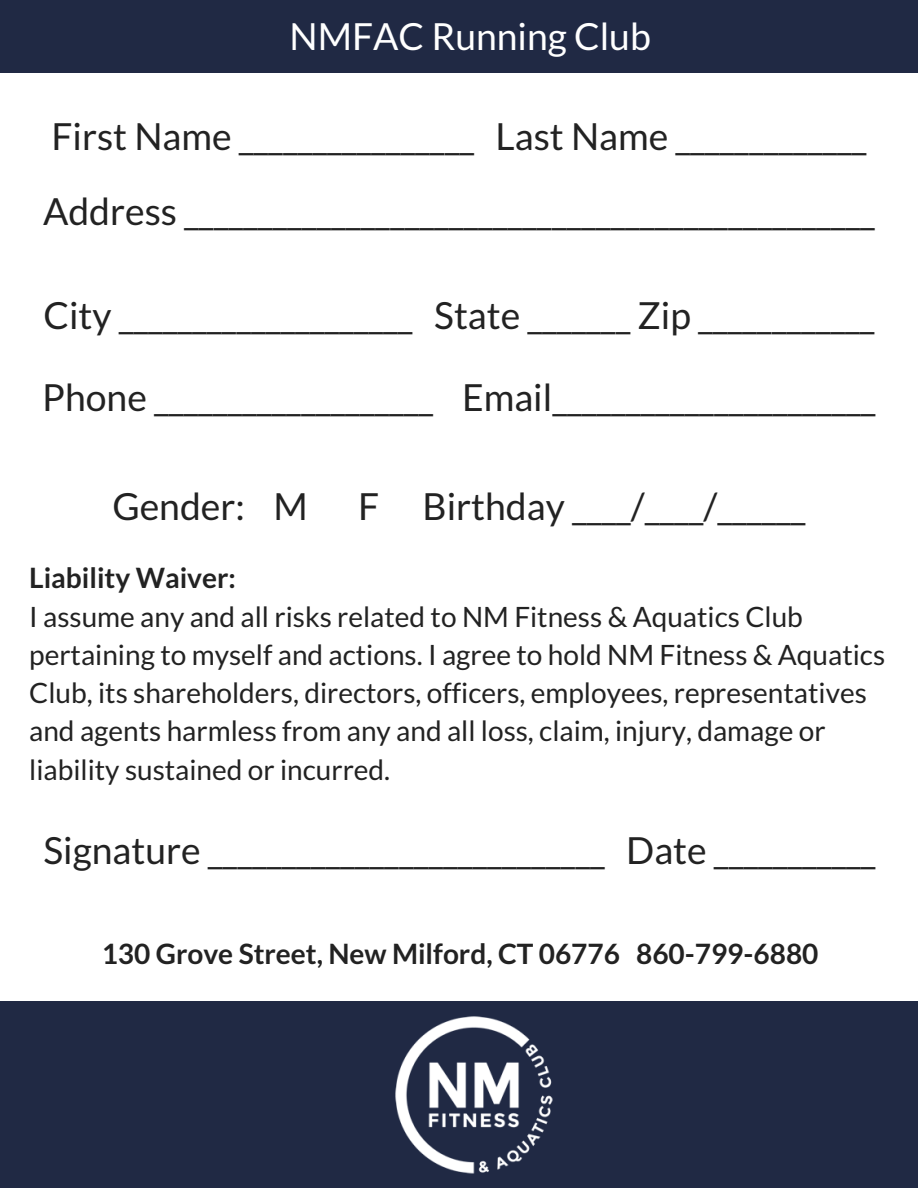
<style>
.page{position:relative;width:918px;height:1188px;background:#fff}
.page>*{position:absolute;margin:0;border:0;box-sizing:border-box;transform-origin:0 0}
.t1{font:37.35px/75.3px "Lato";color:#222}
.t2{font:37.35px "Lato";color:#fff}
.t3{font:28.05px/38.2px "Lato";color:#222}
.t4{font:700 28.05px "Lato";color:#222}
</style>
<div class="page">
<div style="left:0;top:0;width:918px;height:73px;background:#202944"></div>
<div style="left:0;top:1001px;width:918px;height:187px;background:#202944"></div>
<img style="left:395px;top:1016px;width:158px;height:158px">
<p class="t2" style="left:290px;top:13px;width:363px">NMFAC Running Club</p>
<p class="t1" style="left:43px;top:98px;width:833px">First Name ________________ Last Name _____________<br>Address _______________________________________________</p>
<p class="t1" style="left:42px;top:273px;width:835px;line-height:82.2px">City ____________________ State _______ Zip ____________<br>Phone ___________________ Email______________________</p>
<p class="t1" style="left:112px;top:468px;width:197px">Gender: M</p>
<p class="t1" style="left:358px;top:468px;width:449px">F Birthday ____/____/______</p>
<p class="t4" style="left:29px;top:561px;width:208px">Liability Waiver:</p>
<p class="t3" style="left:29px;top:597px;width:857px">I assume any and all risks related to NM Fitness &amp; Aquatics Club pertaining to myself and actions. I agree to hold NM Fitness &amp; Aquatics Club, its shareholders, directors, officers, employees, representatives and agents harmless from any and all loss, claim, injury, damage or liability sustained or incurred.</p>
<p class="t1" style="left:43px;top:812px;width:834px">Signature ___________________________ Date ___________</p>
<p class="t4" style="left:102px;top:936px;width:718px">130 Grove Street, New Milford, CT 06776 860-799-6880</p>
</div>
